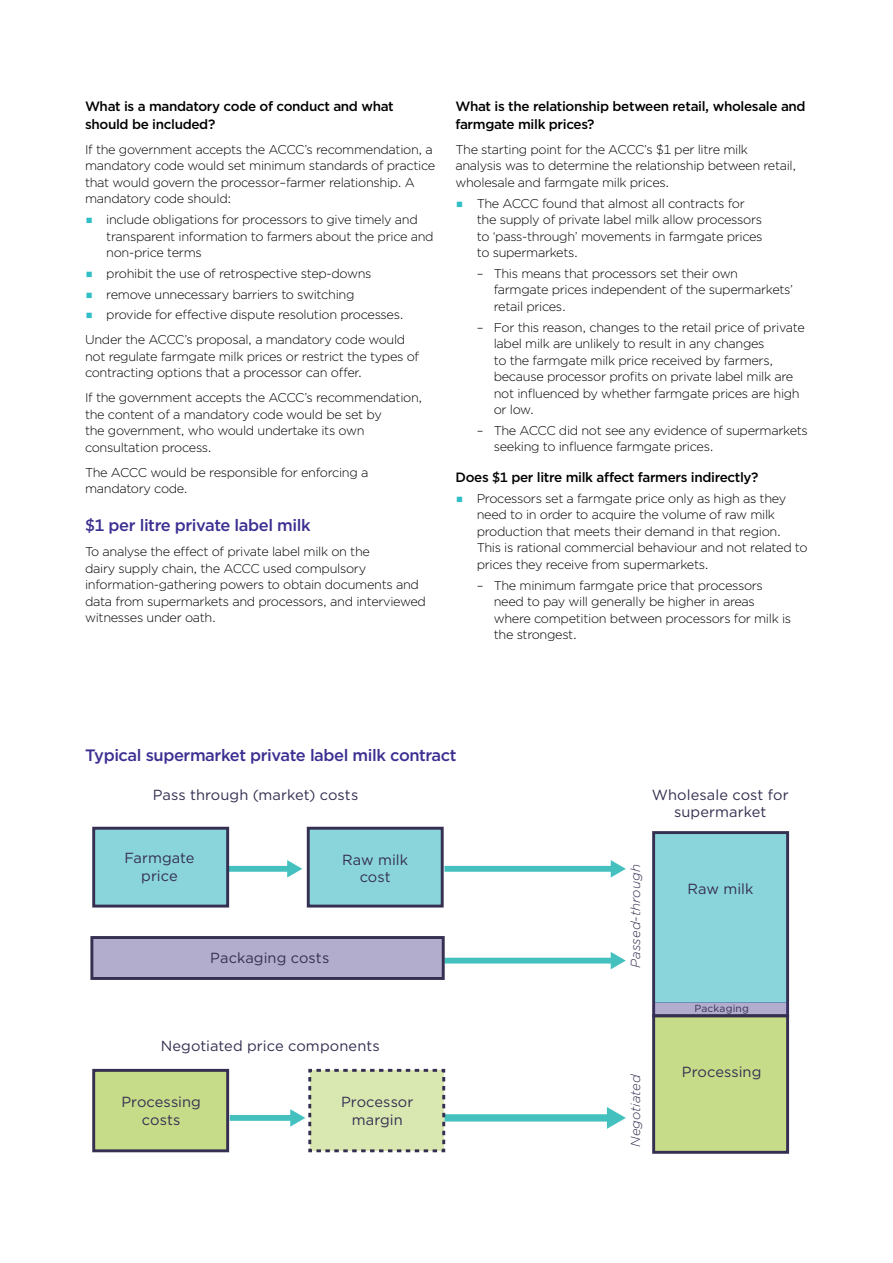
<style>
.page{position:relative;width:893px;height:1263px;background:#fff}
.page>*{position:absolute;margin:0;border:0;box-sizing:border-box;transform-origin:0 0}
._02_Heading_1{font:500 16.5px "Gotham";letter-spacing:-.025em;color:#3b3092}
.t1{font:14.55px/17.5px "Gotham";letter-spacing:.005em;color:#352f51;text-align:center}
._02_Heading_2{font:500 13.5px/18px "Gotham";letter-spacing:-.025em;color:#000}
.t2{font:italic 300 13.2px "Gotham";letter-spacing:.005em;color:#352f51}
._01_Body_text{font:300 12.75px/16.5px "Gotham";letter-spacing:-.025em;color:#000}
.t3{font:10.2px "Gotham";letter-spacing:.02em;color:#352f51}
</style>
<div class="page">
<div style="left:227px;top:866px;width:63px;height:6px;background:#44c1bf"></div>
<svg style="left:287px;top:860px;width:15px;height:17px"></svg>
<div style="left:444px;top:866px;width:169px;height:6px;background:#44c1bf"></div>
<svg style="left:611px;top:860px;width:15px;height:17px"></svg>
<div style="left:444px;top:958px;width:169px;height:5px;background:#44c1bf"></div>
<svg style="left:611px;top:952px;width:15px;height:17px"></svg>
<div style="left:444px;top:1114px;width:166px;height:7px;background:#44c1bf"></div>
<svg style="left:607px;top:1107px;width:19px;height:22px"></svg>
<div style="left:230px;top:1115px;width:63px;height:6px;background:#44c1bf"></div>
<div style="left:92px;top:937px;width:351px;height:41px;background:#b2accd"></div>
<div style="left:90px;top:936px;width:355px;height:44px;border:3px solid #352f51"></div>
<div style="left:654px;top:1016px;width:134px;height:136px;background:#c6dc88"></div>
<div style="left:652px;top:1014px;width:137px;height:140px;border:3px solid #352f51"></div>
<div style="left:654px;top:834px;width:134px;height:168px;background:#8ad5dc"></div>
<div style="left:94px;top:828px;width:134px;height:78px;background:#8ad5dc"></div>
<div style="left:92px;top:827px;width:137px;height:80px;border:3px solid #352f51"></div>
<div style="left:652px;top:831px;width:137px;height:186px;border:3px solid #352f51"></div>
<svg style="left:290px;top:1068px;width:157px;height:85px;background:#d5e2b7"></svg>
<div style="left:308px;top:828px;width:134px;height:78px;background:#8ad5dc"></div>
<div style="left:307px;top:827px;width:137px;height:80px;border:3px solid #352f51"></div>
<div style="left:94px;top:1070px;width:134px;height:81px;background:#c6dc88"></div>
<div style="left:92px;top:1069px;width:137px;height:83px;border:3px solid #352f51"></div>
<div style="left:654px;top:1002px;width:134px;height:12px;background:#b2accd"></div>
<p class="_02_Heading_2" style="left:85px;top:97px;width:310px">What is a mandatory code of conduct and what should be included?</p>
<p class="_01_Body_text" style="left:85px;top:141px;width:352px">If the government accepts the ACCC’s recommendation, a mandatory code would set minimum standards of practice that would govern the processor–farmer relationship. A mandatory code should:</p>
<p class="_01_Body_text" style="left:106px;top:211px;width:329px">include obligations for processors to give timely and transparent information to farmers about the price and non-price terms</p>
<p class="_01_Body_text" style="left:106px;top:265px;width:267px">prohibit the use of retrospective step-downs</p>
<p class="_01_Body_text" style="left:106px;top:285px;width:250px">remove unnecessary barriers to switching</p>
<p class="_01_Body_text" style="left:106px;top:306px;width:299px">provide for effective dispute resolution processes.</p>
<p class="_01_Body_text" style="left:85px;top:331px;width:336px">Under the ACCC’s proposal, a mandatory code would not regulate farmgate milk prices or restrict the types of contracting options that a processor can offer.</p>
<p class="_01_Body_text" style="left:85px;top:389px;width:339px">If the government accepts the ACCC’s recommendation, the content of a mandatory code would be set by<br>the government, who would undertake its own consultation process.</p>
<p class="_01_Body_text" style="left:85px;top:464px;width:285px">The ACCC would be responsible for enforcing a mandatory code.</p>
<p class="_02_Heading_1" style="left:85px;top:515px;width:227px">$1 per litre private label milk</p>
<p class="_01_Body_text" style="left:85px;top:543px;width:342px">To analyse the effect of private label milk on the<br>dairy supply chain, the ACCC used compulsory information‑gathering powers to obtain documents and data from supermarkets and processors, and interviewed witnesses under oath.</p>
<p class="_02_Heading_2" style="left:455px;top:97px;width:352px">What is the relationship between retail, wholesale and farmgate milk prices?</p>
<p class="_01_Body_text" style="left:455px;top:141px;width:342px">The starting point for the ACCC’s $1 per litre milk analysis was to determine the relationship between retail, wholesale and farmgate milk prices.</p>
<p class="_01_Body_text" style="left:477px;top:194px;width:287px">The ACCC found that almost all contracts for the supply of private label milk allow processors to ‘pass-through’ movements in farmgate prices to supermarkets.</p>
<p class="_01_Body_text" style="left:494px;top:265px;width:301px;text-indent:-17px">– This means that processors set their own farmgate prices independent of the supermarkets’ retail prices.</p>
<p class="_01_Body_text" style="left:494px;top:318px;width:313px;text-indent:-17px">– For this reason, changes to the retail price of private label milk are unlikely to result in any changes<br>to the farmgate milk price received by farmers, because processor profits on private label milk are not influenced by whether farmgate prices are high or low.</p>
<p class="_01_Body_text" style="left:494px;top:422px;width:316px;text-indent:-17px">– The ACCC did not see any evidence of supermarkets seeking to influence farmgate prices.</p>
<p class="_02_Heading_2" style="left:455px;top:468px;width:304px">Does $1 per litre milk affect farmers indirectly?</p>
<p class="_01_Body_text" style="left:477px;top:490px;width:332px">Processors set a farmgate price only as high as they need to in order to acquire the volume of raw milk production that meets their demand in that region.<br>This is rational commercial behaviour and not related to prices they receive from supermarkets.</p>
<p class="_01_Body_text" style="left:494px;top:577px;width:299px;text-indent:-17px">– The minimum farmgate price that processors need to pay will generally be higher in areas where competition between processors for milk is the strongest.</p>
<p class="_02_Heading_1" style="left:85px;top:744px;width:373px">Typical supermarket private label milk contract</p>
<p class="t1" style="left:153px;top:785px;width:207px">Pass through (market) costs</p>
<p class="t1" style="left:652px;top:785px;width:138px">Wholesale cost for supermarket</p>
<p class="t1" style="left:124px;top:849px;width:72px">Farmgate price</p>
<p class="t1" style="left:342px;top:850px;width:67px">Raw milk cost</p>
<p class="t1" style="left:210px;top:948px;width:121px">Packaging costs</p>
<p class="t1" style="left:161px;top:1037px;width:221px">Negotiated price components</p>
<p class="t1" style="left:121px;top:1093px;width:81px">Processing costs</p>
<p class="t1" style="left:341px;top:1093px;width:74px">Processor margin</p>
<p class="t2" style="left:627px;top:968px;width:105px;rotate:-90deg">Passed-through</p>
<p class="t2" style="left:627px;top:1147px;width:75px;rotate:-90deg">Negotiated</p>
<p class="t1" style="left:687px;top:880px;width:67px">Raw milk</p>
<p class="t3" style="left:694px;top:1001px;width:56px">Packaging</p>
<p class="t1" style="left:682px;top:1063px;width:81px">Processing</p>
</div>
